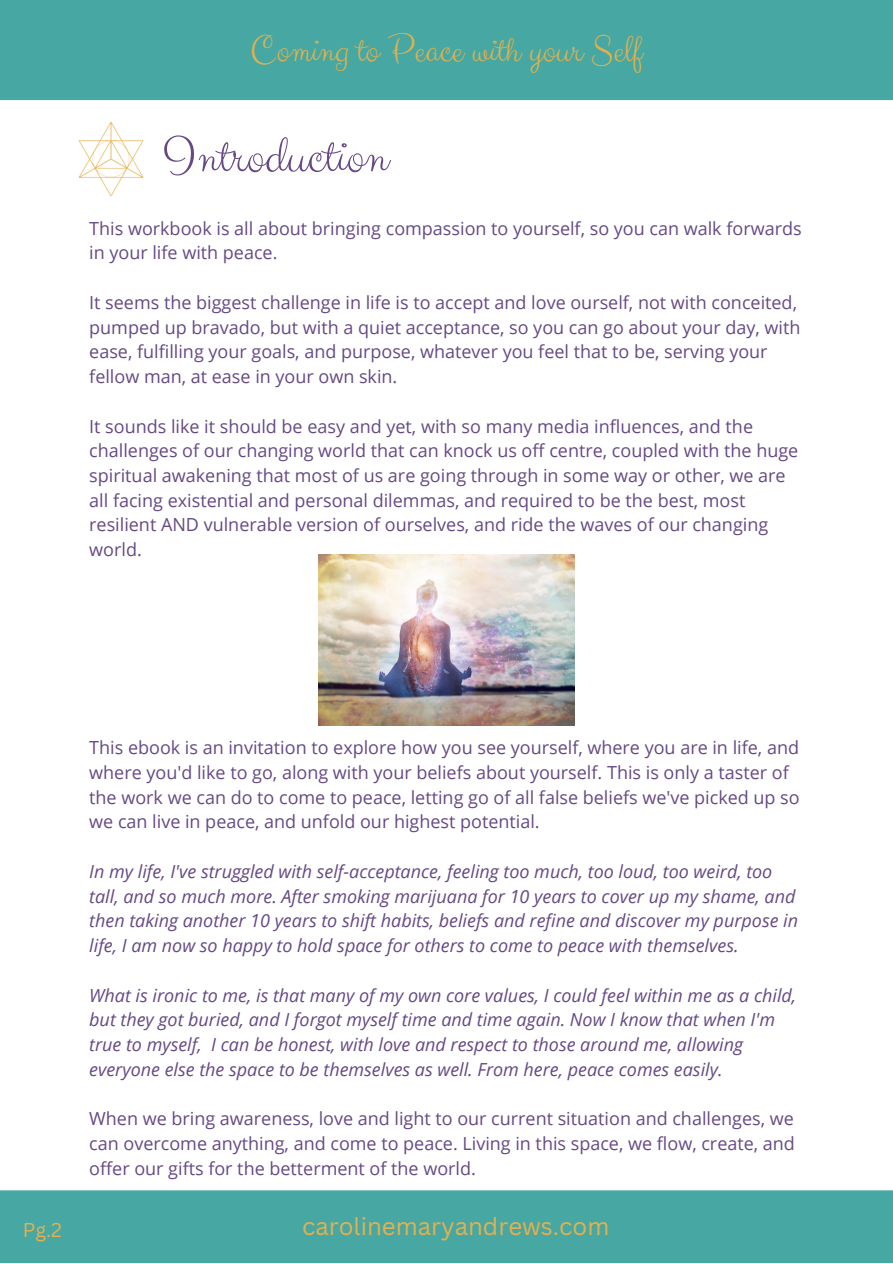
<style>
.page{position:relative;width:893px;height:1264px;background:#fff}
.page>*{position:absolute;margin:0;border:0;box-sizing:border-box;transform-origin:0 0}
.t1{font:54px "Clicker Script";color:#654985}
.t2{font:39px "Clicker Script";color:#e5b04d}
.t3{font:24px "Canva Sans";color:#e5b04d}
.t4{font:19.5px "Canva Sans";color:#e5b04d}
.t5{font:18px/24.8px "Open Sans";color:#654985}
.t6{font:italic 18px/24.8px "Open Sans";color:#654985}
</style>
<div class="page">
<div style="left:0;top:0;width:892px;height:100px;background:#47a8a3"></div>
<div style="left:0;top:1190px;width:892px;height:72px;background:#47a8a3"></div>
<img style="left:78px;top:121px;width:66px;height:76px">
<img style="left:318px;top:554px;width:256px;height:171px">
<p class="t2" style="left:250px;top:26px;width:393px">Coming to Peace with your Self</p>
<p class="t1" style="left:162px;top:123px;width:227px">Introduction</p>
<p class="t5" style="left:89px;top:215px;width:713px">This workbook is all about bringing compassion to yourself, so you can walk forwards in your life with peace.</p>
<p class="t5" style="left:89px;top:289px;width:712px">It seems the biggest challenge in life is to accept and love ourself, not with conceited, pumped up bravado, but with a quiet acceptance, so you can go about your day, with ease, fulfilling your goals, and purpose, whatever you feel that to be, serving your fellow man, at ease in your own skin.</p>
<p class="t5" style="left:89px;top:413px;width:710px">It sounds like it should be easy and yet, with so many media influences, and the challenges of our changing world that can knock us off centre, coupled with the huge spiritual awakening that most of us are going through in some way or other, we are all facing existential and personal dilemmas, and required to be the best, most resilient AND vulnerable version of ourselves, and ride the waves of our changing world.</p>
<p class="t5" style="left:89px;top:734px;width:712px">This ebook is an invitation to explore how you see yourself, where you are in life, and where you'd like to go, along with your beliefs about yourself. This is only a taster of the work we can do to come to peace, letting go of all false beliefs we've picked up so we can live in peace, and unfold our highest potential.</p>
<p class="t6" style="left:89px;top:858px;width:710px">In my life, I've struggled with self-acceptance, feeling too much, too loud, too weird, too tall, and so much more. After smoking marijuana for 10 years to cover up my shame, and then taking another 10 years to shift habits, beliefs and refine and discover my purpose in life, I am now so happy to hold space for others to come to peace with themselves.</p>
<p class="t6" style="left:89px;top:982px;width:708px">What is ironic to me, is that many of my own core values, I could feel within me as a child, but they got buried, and I forgot myself time and time again. Now I know that when I'm true to myself, I can be honest, with love and respect to those around me, allowing everyone else the space to be themselves as well. From here, peace comes easily.</p>
<p class="t5" style="left:89px;top:1105px;width:707px">When we bring awareness, love and light to our current situation and challenges, we can overcome anything, and come to peace. Living in this space, we flow, create, and</p>
<p class="t5" style="left:89px;top:1155px;width:388px">offer our gifts for the betterment of the world.</p>
<p class="t4" style="left:23px;top:1215px;width:41px">Pg.2</p>
<p class="t3" style="left:302px;top:1208px;width:309px">carolinemaryandrews.com</p>
</div>
